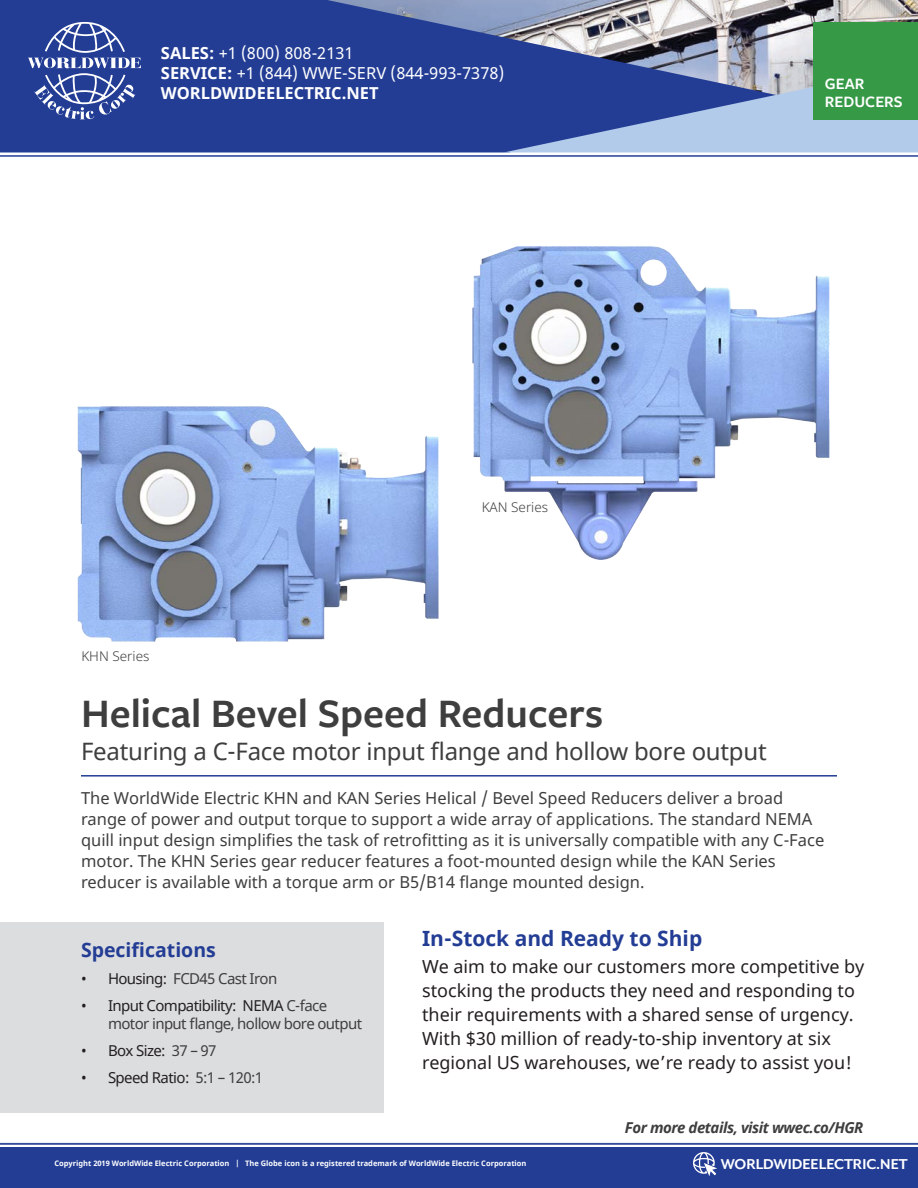
<style>
.page{position:relative;width:918px;height:1188px;background:#fff}
.page>*{position:absolute;margin:0;border:0;box-sizing:border-box;transform-origin:0 0}
.t1{font:600 42px "Freight Sans Pro";color:#3e3e3f}
.t2{font:24px "Noto Sans";letter-spacing:-.01em;color:#3e3e3f}
.t3{font:700 21px "Noto Sans";color:#233d95}
.t4{font:700 19.5px "Noto Sans";color:#233d95}
.t5{font:18px/24px "Noto Sans";color:#231f20}
.t6{font:16.5px/21px "Noto Sans";color:#3e3e3f}
.t7{font:16.5px/19.8px "Noto Sans";color:#fff}
.t8{font:700 16.5px "Mr Eaves XL Mod OT";color:#fff}
.t9{font:600 16.5px/18px "Freight Sans Pro";color:#fff}
.t10{font:15px/18px "Noto Sans";letter-spacing:-.04em;color:#3e3e3f}
.t11{font:15px "Noto Sans";letter-spacing:-.04em;color:#231f20}
.t12{font:italic 700 15px "Noto Sans";letter-spacing:-.03em;color:#3e3e3f}
.t13{font:300 13.5px "Noto Sans";color:#3e3e3f}
.t14{font:700 7.5px "Noto Sans";color:#fff}
.s1{font-weight:700}
.s2{color:#231f20}
.s3{color:#3e3e3f}
</style>
<div class="page">
<img style="left:778px;top:0;width:140px;height:61px">
<svg style="left:0;top:0;width:778px;height:152px;fill:#233d95"></svg>
<svg style="left:504px;top:61px;width:414px;height:91px"></svg>
<hr style="left:0;top:155px;width:918px;height:2px;background:#233d95">
<div style="left:813px;top:22px;width:105px;height:97px;background:#369946"></div>
<svg style="left:28px;top:22px;width:113px;height:97px"></svg>
<hr style="left:81px;top:775px;width:756px;height:2px;background:#233d95">
<div style="left:0;top:922px;width:383px;height:191px;background:#dcdddf"></div>
<div style="left:0;top:1147px;width:918px;height:41px;background:#233d95"></div>
<hr style="left:0;top:1143px;width:918px;height:2px;background:#374b9c">
<svg style="left:693px;top:1152px;width:24px;height:24px"></svg>
<img style="left:473px;top:246px;width:356px;height:314px">
<img style="left:77px;top:406px;width:362px;height:236px">
<p class="t7" style="left:161px;top:44px;width:345px"><span class="s1">SALES:</span> +1 (800) 808-2131<br><span class="s1">SERVICE:</span> +1 (844) WWE-SERV (844-993-7378)<br><span class="s1">WORLDWIDEELECTRIC.NET</span></p>
<p class="t13" style="left:81px;top:647px;width:70px">KHN Series</p>
<p class="t13" style="left:482px;top:497px;width:68px">KAN Series</p>
<p class="t9" style="left:825px;top:74px;width:79px">GEAR<br>REDUCERS</p>
<h1 class="t1" style="left:81px;top:685px;width:524px">Helical Bevel Speed Reducers</h1>
<h2 class="t2" style="left:81px;top:735px;width:687px">Featuring a C-Face motor input flange and hollow bore output</h2>
<p class="t6" style="left:81px;top:788px;width:745px">The WorldWide Electric KHN and KAN Series Helical / Bevel Speed Reducers deliver a broad range of power and output torque to support a wide array of applications. The standard NEMA quill input design simplifies the task of retrofitting as it is universally compatible with any C-Face motor. The KHN Series gear reducer features a foot-mounted design while the KAN Series reducer is available with a torque arm or B5/B14 flange mounted design.</p>
<p class="t4" style="left:81px;top:936px;width:136px">Specifications</p>
<p class="t10" style="left:81px;top:970px;width:198px"><span class="s2">• Housing:</span> FCD45 Cast Iron</p>
<p class="t10" style="left:108px;top:997px;width:256px;text-indent:-27px"><span class="s2">• Input Compatibility: NEMA</span> C-face motor input flange, hollow bore output</p>
<p class="t11" style="left:81px;top:1040px;width:137px">• Box Size: <span class="s3">37 – 97</span></p>
<p class="t11" style="left:81px;top:1067px;width:184px">• Speed Ratio: <span class="s3">5:1 – 120:1</span></p>
<p class="t3" style="left:422px;top:923px;width:282px">In-Stock and Ready to Ship</p>
<p class="t5" style="left:422px;top:955px;width:444px">We aim to make our customers more competitive by stocking the products they need and responding to their requirements with a shared sense of urgency.<br>With $30 million of ready-to-ship inventory at six regional US warehouses, we’re ready to assist you!</p>
<p class="t12" style="left:625px;top:1117px;width:240px">For more details, visit wwec.co/HGR</p>
<p class="t14" style="left:54px;top:1158px;width:474px">Copyright 2019 WorldWide Electric Corporation | The Globe icon is a registered trademark of WorldWide Electric Corporation</p>
<p class="t8" style="left:721px;top:1155px;width:189px">WORLDWIDEELECTRIC.NET</p>
</div>
